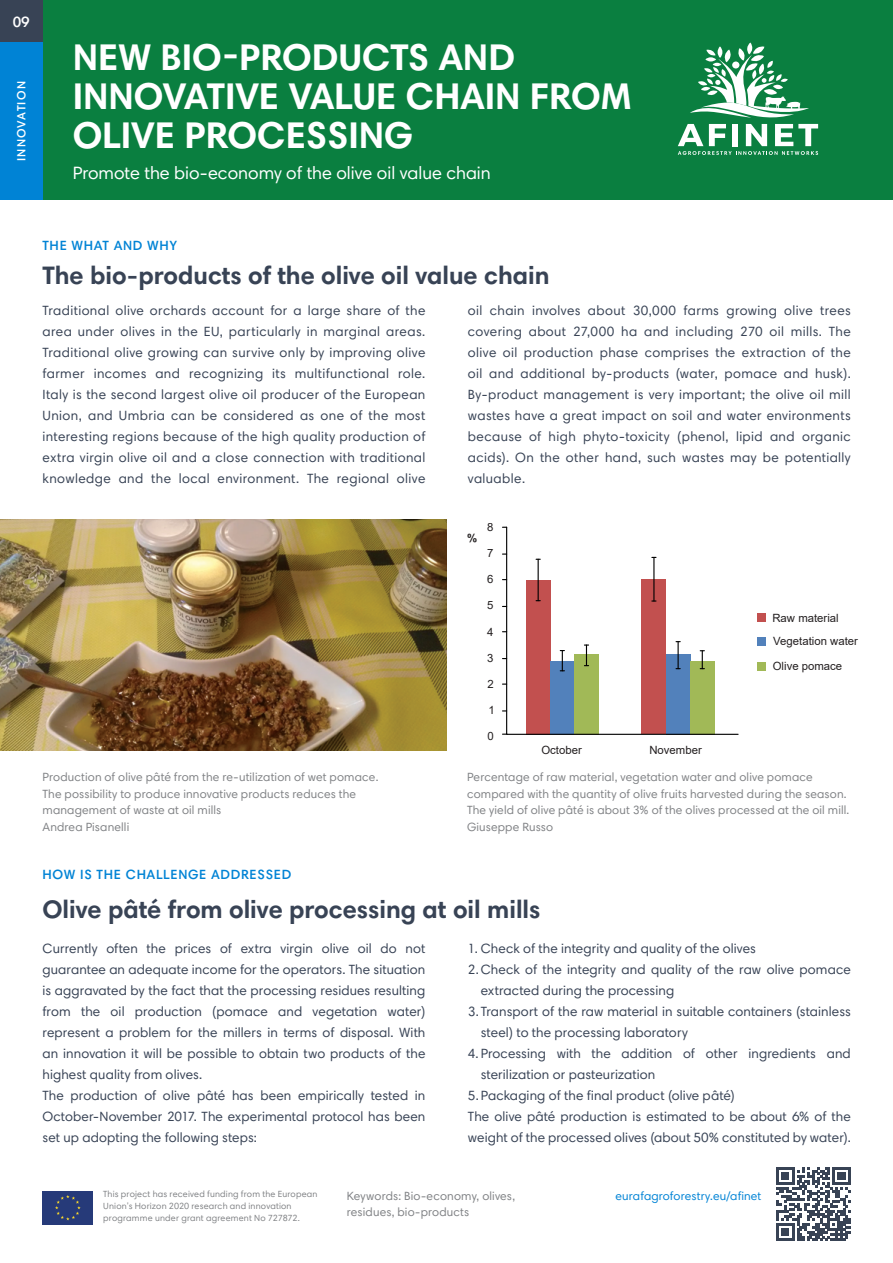
<style>
.page{position:relative;width:893px;height:1263px;background:#fff}
.page>*{position:absolute;margin:0;border:0;box-sizing:border-box;transform-origin:0 0}
.t1{font:700 37.5px/39px "Harmonia Sans Pro Cyr";color:#fff}
.t2{font:700 25.5px "Harmonia Sans Pro Cyr";color:#384355}
.t3{font:18px "Harmonia Sans Pro Cyr";color:#fff}
.t4{font:600 15px "Harmonia Sans Pro Cyr";color:#fff}
.t5{font:13.5px/21px "Harmonia Sans Pro Cyr";letter-spacing:.01em;color:#384355}
.t6{font:600 13.5px "Harmonia Sans Pro Cyr";letter-spacing:.05em;color:#0083d5}
.t7{font:12px/16.5px "Harmonia Sans Pro Cyr";letter-spacing:.01em;color:#808285}
.t8{font:12px "Harmonia Sans Pro Cyr";letter-spacing:.01em;color:#0083d5}
.t9{font:600 12px "Harmonia Sans Pro Cyr";letter-spacing:.1em;color:#fff}
.t10{font:11.4px "Arial";color:#231f20}
.t11{font:700 11.4px "Arial";color:#231f20}
.t12{font:9px/12px "Harmonia Sans Pro Cyr";letter-spacing:.02em;color:#808285}
</style>
<div class="page">
<div style="left:0;top:0;width:893px;height:200px;background:#0a7f40"></div>
<div style="left:0;top:0;width:43px;height:43px;background:#384355"></div>
<div style="left:0;top:43px;width:43px;height:157px;background:#0083d5"></div>
<img style="left:0;top:519px;width:446px;height:232px">
<svg style="left:776px;top:1167px;width:74px;height:74px"></svg>
<div style="left:42px;top:1191px;width:51px;height:34px;background:#263a79"></div>
<svg style="left:55px;top:1195px;width:26px;height:25px"></svg>
<svg style="left:678px;top:43px;width:140px;height:112px"></svg>
<div style="left:757px;top:613px;width:8px;height:9px;background:#c2504f"></div>
<div style="left:757px;top:638px;width:8px;height:8px;background:#5281bb"></div>
<div style="left:757px;top:662px;width:8px;height:8px;background:#a1b957"></div>
<svg style="left:505px;top:526px;width:234px;height:209px"></svg>
<hr style="left:538px;top:559px;width:1px;height:42px;background:#000">
<hr style="left:653px;top:557px;width:1px;height:44px;background:#000">
<hr style="left:677px;top:642px;width:2px;height:27px;background:#000">
<svg style="left:700px;top:650px;width:4px;height:19px"></svg>
<svg style="left:560px;top:650px;width:4px;height:21px"></svg>
<svg style="left:584px;top:644px;width:5px;height:22px"></svg>
<p class="t4" style="left:13px;top:12px;width:19px">09</p>
<p class="t9" style="left:14px;top:161px;width:81px;rotate:-90deg">INNOVATION</p>
<h1 class="t1" style="left:73px;top:37px;width:560px">NEW BIO-PRODUCTS AND<br>INNOVATIVE VALUE CHAIN FROM<br>OLIVE PROCESSING</h1>
<h3 class="t3" style="left:73px;top:161px;width:420px">Promote the bio-economy of the olive oil value chain</h3>
<p class="t6" style="left:43px;top:237px;width:136px">THE WHAT AND WHY</p>
<h2 class="t2" style="left:43px;top:259px;width:509px">The bio-products of the olive oil value chain</h2>
<p class="t5" style="left:43px;top:300px;width:384px;text-align:justify">Traditional olive orchards account for a large share of the area under olives in the EU, particularly in marginal areas.<br>Traditional olive growing can survive only by improving olive farmer incomes and recognizing its multifunctional role.<br>Italy is the second largest olive oil producer of the European Union, and Umbria can be considered as one of the most interesting regions because of the high quality production of extra virgin olive oil and a close connection with traditional knowledge and the local environment. The regional olive</p>
<p class="t5" style="left:468px;top:300px;width:384px;text-align:justify">oil chain involves about 30,000 farms growing olive trees covering about 27,000 ha and including 270 oil mills. The olive oil production phase comprises the extraction of the oil and additional by-products (water, pomace and husk).<br>By-product management is very important; the olive oil mill wastes have a great impact on soil and water environments because of high phyto-toxicity (phenol, lipid and organic acids). On the other hand, such wastes may be potentially valuable.</p>
<p class="t11" style="left:467px;top:530px;width:12px">%</p>
<p class="t10" style="left:487px;top:520px;width:8px">8</p>
<p class="t10" style="left:487px;top:546px;width:8px">7</p>
<p class="t10" style="left:487px;top:572px;width:8px">6</p>
<p class="t10" style="left:487px;top:598px;width:8px">5</p>
<p class="t10" style="left:487px;top:624px;width:8px">4</p>
<p class="t10" style="left:487px;top:650px;width:8px">3</p>
<p class="t10" style="left:487px;top:676px;width:8px">2</p>
<p class="t10" style="left:489px;top:702px;width:8px">1</p>
<p class="t10" style="left:487px;top:728px;width:8px">0</p>
<p class="t10" style="left:541px;top:742px;width:42px">October</p>
<p class="t10" style="left:649px;top:742px;width:54px">November</p>
<p class="t10" style="left:772px;top:610px;width:68px">Raw material</p>
<p class="t10" style="left:773px;top:633px;width:86px">Vegetation water</p>
<p class="t10" style="left:773px;top:658px;width:71px">Olive pomace</p>
<p class="t7" style="left:43px;top:769px;width:337px">Production of olive pâté from the re-utilization of wet pomace.<br>The possibility to produce innovative products reduces the management of waste at oil mills<br>Andrea Pisanelli</p>
<p class="t7" style="left:467px;top:769px;width:384px">Percentage of raw material, vegetation water and olive pomace compared with the quantity of olive fruits harvested during the season.<br>The yield of olive pâté is about 3% of the olives processed at the oil mill.<br>Giuseppe Russo</p>
<p class="t6" style="left:43px;top:865px;width:250px">HOW IS THE CHALLENGE ADDRESSED</p>
<h2 class="t2" style="left:43px;top:893px;width:499px">Olive pâté from olive processing at oil mills</h2>
<p class="t5" style="left:43px;top:938px;width:384px">Currently often the prices of extra virgin olive oil do not guarantee an adequate income for the operators. The situation is aggravated by the fact that the processing residues resulting from the oil production (pomace and vegetation water) represent a problem for the millers in terms of disposal. With an innovation it will be possible to obtain two products of the highest quality from olives.<br>The production of olive pâté has been empirically tested in October-November 2017. The experimental protocol has been set up adopting the following steps:</p>
<p class="t5" style="left:468px;top:938px;width:289px">1. Check of the integrity and quality of the olives</p>
<p class="t5" style="left:468px;top:959px;width:384px">2.Check of the integrity and quality of the raw olive pomace</p>
<p class="t5" style="left:481px;top:980px;width:195px">extracted during the processing</p>
<p class="t5" style="left:481px;top:1001px;width:372px;text-indent:-13px">3. Transport of the raw material in suitable containers (stainless steel) to the processing laboratory</p>
<p class="t5" style="left:481px;top:1043px;width:372px;text-indent:-13px">4. Processing with the addition of other ingredients and sterilization or pasteurization</p>
<p class="t5" style="left:468px;top:1085px;width:384px">5. Packaging of the final product (olive pâté)<br>The olive pâté production is estimated to be about 6% of the weight of the processed olives (about 50% constituted by water).</p>
<p class="t12" style="left:103px;top:1188px;width:216px">This project has received funding from the European<br>Union’s Horizon 2020 research and innovation programme under grant agreement No 727872.</p>
<p class="t7" style="left:347px;top:1187px;width:170px">Keywords: Bio-economy, olives, residues, bio-products</p>
<p class="t8" style="left:616px;top:1188px;width:147px">eurafagroforestry.eu/afinet</p>
</div>
